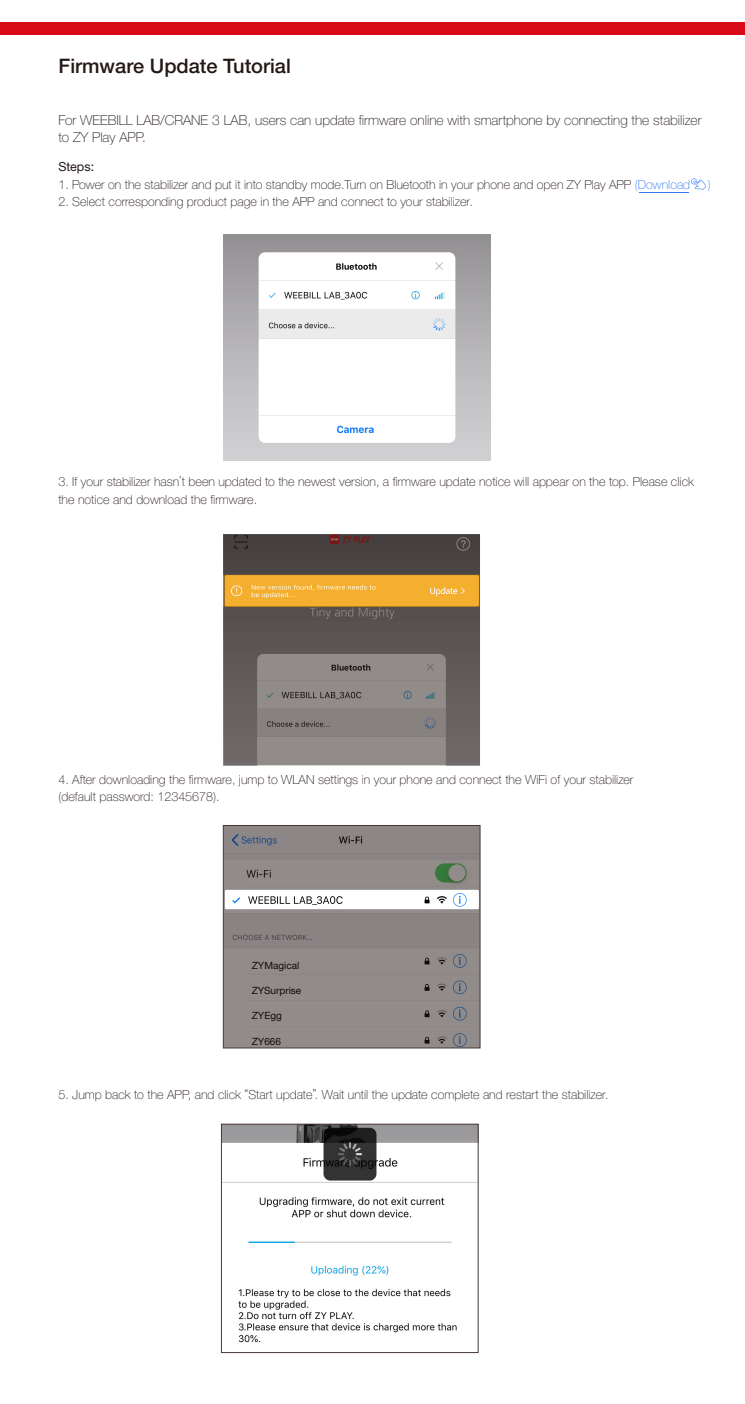
<style>
.page{position:relative;width:745px;height:1404px;background:#fff}
.page>*{position:absolute;margin:0;border:0;box-sizing:border-box;transform-origin:0 0}
.t1{font:20px "M Ying Hei PRC W5";color:#231815}
.t2{font:13.75px/16.5px "M Ying Hei PRC W2";color:#231815}
.t3{font:12.5px/17.5px "M Ying Hei PRC W2";color:#231815}
.t4{font:12.5px "M Ying Hei PRC W4";color:#231815}
.t5{font:12.5px "M Ying Hei PRC W2";color:#3478f7}
.t6{font:10px "M Ying Hei PRC W4";color:#000}
.s1{color:#3478f7}
</style>
<div class="page">
<img style="left:223px;top:1126px;width:253px;height:217px">
<div style="left:0;top:23px;width:744px;height:12px;background:#d70c18"></div>
<svg style="left:225px;top:827px;width:253px;height:219px;background:#959090"></svg>
<svg style="left:691px;top:178px;width:14px;height:12px"></svg>
<hr style="left:639px;top:192px;width:49px;height:1px;background:#3478f7">
<div style="left:221px;top:1124px;width:257px;height:228px;border:1px solid #473a36"></div>
<div style="left:223px;top:825px;width:257px;height:223px;border:1px solid #473a36"></div>
<svg style="left:223px;top:534px;width:256px;height:231px;background:#7f705f"></svg>
<img style="left:223px;top:234px;width:267px;height:227px">
<h1 class="t1" style="left:58px;top:54px;width:234px">Firmware Update Tutorial</h1>
<p class="t2" style="left:58px;top:112px;width:644px">For WEEBILL LAB/CRANE 3 LAB, users can update firmware online with smartphone by connecting the stabilizer to ZY Play APP.</p>
<p class="t4" style="left:58px;top:159px;width:37px">Steps:</p>
<p class="t3" style="left:58px;top:176px;width:633px">1. Power on the stabilizer and put it into standby mode.Turn on Bluetooth in your phone and open ZY Play APP <span class="s1">(Download</span></p>
<p class="t5" style="left:707px;top:177px;width:5px">)</p>
<p class="t3" style="left:58px;top:193px;width:416px">2. Select corresponding product page in the APP and connect to your stabilizer.</p>
<p class="t3" style="left:58px;top:473px;width:636px">3. If your stabilizer hasn’t been updated to the newest version, a firmware update notice will appear on the top. Please click the notice and download the firmware.</p>
<p class="t3" style="left:58px;top:771px;width:576px">4. After downloading the firmware, jump to WLAN settings in your phone and connect the WiFi of your stabilizer (default password: 12345678).</p>
<p class="t6" style="left:251px;top:959px;width:49px">ZYMagical</p>
<p class="t6" style="left:251px;top:984px;width:51px">ZYSurprise</p>
<p class="t6" style="left:251px;top:1009px;width:32px">ZYEgg</p>
<p class="t6" style="left:251px;top:1035px;width:31px">ZY666</p>
<p class="t3" style="left:58px;top:1086px;width:551px">5. Jump back to the APP, and click “Start update”. Wait until the update complete and restart the stabilizer.</p>
</div>
